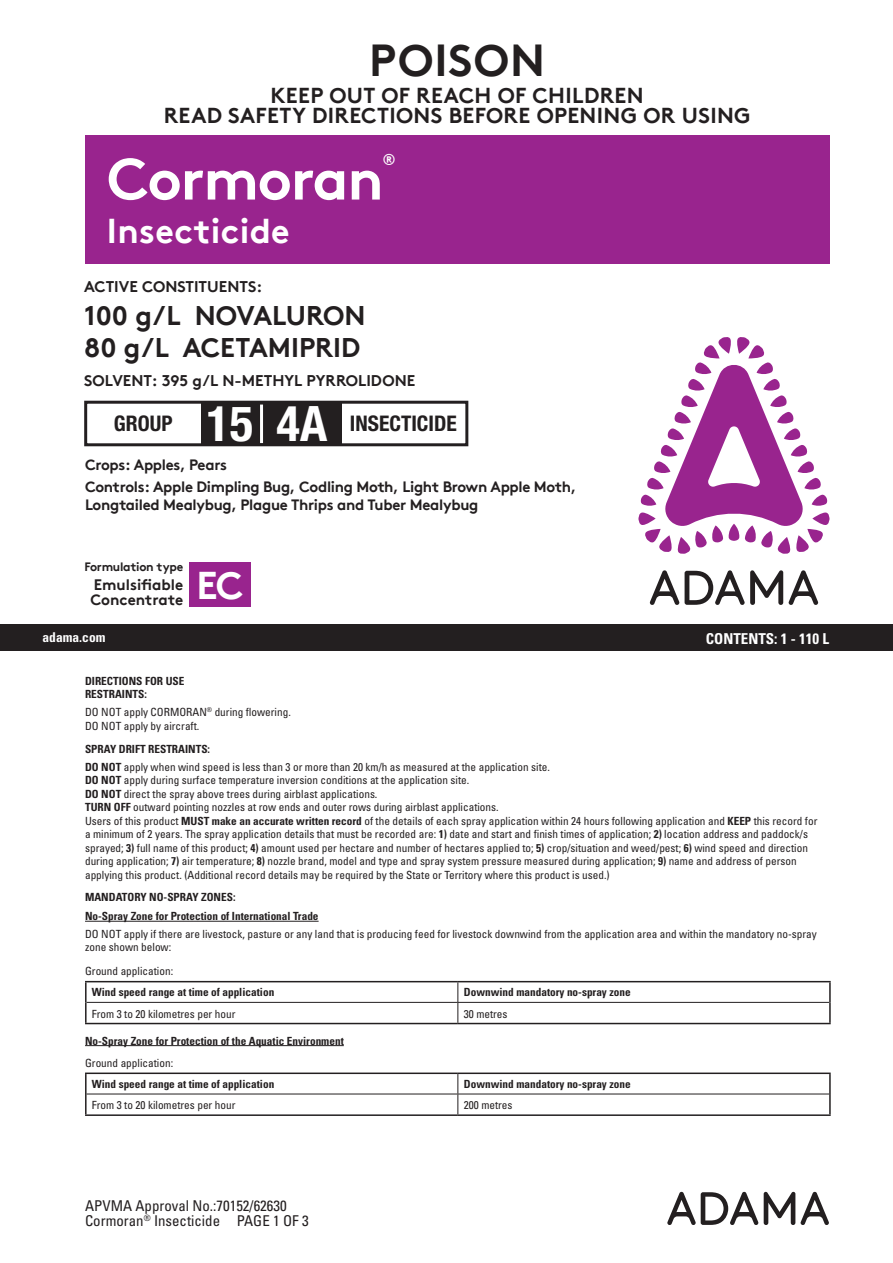
<style>
.page{position:relative;width:893px;height:1263px;background:#fff}
.page>*{position:absolute;margin:0;border:0;box-sizing:border-box;transform-origin:0 0}
.t1{font:700 58.35px "Brown TT";letter-spacing:-.02em;color:#fff}
.t2{font:700 condensed 48.9px "Helvetica Neue";color:#fff}
.t3{font:700 44.85px "Brown TT";letter-spacing:.02em;color:#231f20}
.t4{font:700 38.7px "Brown TT";color:#fff}
.t5{font:700 34.5px "Brown TT";letter-spacing:.01em;color:#fff}
.t6{font:700 27px "Brown TT";color:#231f20}
.t7{font:700 21.6px "Brown TT";letter-spacing:.015em;color:#231f20}
.t8{font:700 condensed 21.6px "Helvetica Neue";color:#231f20}
.t9{font:700 15.9px "Brown TT";color:#fff}
.t10{font:700 15.45px "Brown TT";color:#231f20}
.t11{font:700 15.15px/15.1px "Brown TT";color:#231f20}
.t12{font:700 15px/18px "Brown TT";letter-spacing:-.02em;color:#231f20}
.Text{font:700 condensed 15px "Univers";color:#fff}
.Body_Text{font:condensed 14.85px "Univers";color:#231f20}
.t13{font:700 condensed 13.5px "Univers";color:#fff}
.t14{font:700 12.15px "Brown TT";letter-spacing:-.02em;color:#231f20}
.Body_Text-2{font:condensed 11.25px/13.5px "Univers";color:#231f20}
.Body_Text-3{font:700 condensed 11.25px "Univers";color:#231f20}
.Bold_Body_Text{font:700 condensed 11.25px/13.5px "Univers";color:#231f20}
.Bold_Body_Text-2{font:condensed 11.25px "Univers";color:#231f20}
.s1{font-weight:700}
</style>
<div class="page">
<svg style="left:667px;top:1192px;width:91px;height:33px"></svg>
<svg style="left:801px;top:1192px;width:28px;height:33px"></svg>
<svg style="left:764px;top:1192px;width:31px;height:33px"></svg>
<hr style="left:85px;top:921px;width:234px;height:1px;background:#231f20">
<hr style="left:85px;top:1045px;width:259px;height:1px;background:#231f20">
<hr style="left:85px;top:981px;width:373px;height:1px;background:#231f20">
<hr style="left:85px;top:982px;width:2px;height:20px;background:#231f20">
<hr style="left:458px;top:981px;width:373px;height:1px;background:#231f20">
<hr style="left:829px;top:982px;width:2px;height:20px;background:#231f20">
<hr style="left:85px;top:1002px;width:2px;height:21px;background:#231f20">
<hr style="left:829px;top:1002px;width:2px;height:21px;background:#231f20">
<hr style="left:85px;top:1023px;width:373px;height:1px;background:#231f20">
<hr style="left:458px;top:1023px;width:373px;height:1px;background:#231f20">
<hr style="left:87px;top:1002px;width:371px;height:1px;background:#231f20">
<hr style="left:458px;top:1002px;width:371px;height:1px;background:#231f20">
<svg style="left:457px;top:982px;width:1px;height:41px"></svg>
<hr style="left:85px;top:1072px;width:373px;height:2px;background:#231f20">
<hr style="left:85px;top:1074px;width:2px;height:20px;background:#231f20">
<hr style="left:458px;top:1072px;width:373px;height:2px;background:#231f20">
<hr style="left:829px;top:1074px;width:2px;height:20px;background:#231f20">
<hr style="left:85px;top:1094px;width:2px;height:20px;background:#231f20">
<hr style="left:829px;top:1094px;width:2px;height:20px;background:#231f20">
<hr style="left:85px;top:1114px;width:373px;height:2px;background:#231f20">
<hr style="left:458px;top:1114px;width:373px;height:2px;background:#231f20">
<hr style="left:87px;top:1094px;width:371px;height:1px;background:#231f20">
<hr style="left:458px;top:1094px;width:371px;height:1px;background:#231f20">
<svg style="left:457px;top:1074px;width:1px;height:40px"></svg>
<div style="left:0;top:625px;width:893px;height:26px;background:#231f20"></div>
<div style="left:85px;top:136px;width:744px;height:128px;background:#99248e"></div>
<div style="left:189px;top:562px;width:62px;height:44px;background:#99248e"></div>
<svg style="left:650px;top:570px;width:29px;height:35px"></svg>
<svg style="left:789px;top:570px;width:29px;height:35px"></svg>
<svg style="left:685px;top:570px;width:98px;height:35px"></svg>
<svg style="left:638px;top:337px;width:191px;height:217px"></svg>
<div style="left:195px;top:402px;width:70px;height:43px;background:#231f20"></div>
<div style="left:262px;top:402px;width:80px;height:43px;background:#231f20"></div>
<div style="left:86px;top:402px;width:115px;height:43px;background:#fff"></div>
<hr style="left:260px;top:405px;width:3px;height:38px;background:#fff">
<div style="left:84px;top:401px;width:384px;height:45px;border:3px solid #231f20"></div>
<p class="t3" style="left:369px;top:33px;width:177px">POISON</p>
<p class="t7" style="left:271px;top:82px;width:375px">KEEP OUT OF REACH OF CHILDREN</p>
<p class="t7" style="left:164px;top:102px;width:588px">READ SAFETY DIRECTIONS BEFORE OPENING OR USING</p>
<p class="t1" style="left:107px;top:144px;width:278px">Cormoran</p>
<p class="t9" style="left:382px;top:150px;width:15px">®</p>
<p class="t5" style="left:107px;top:210px;width:184px">Insecticide</p>
<p class="t10" style="left:84px;top:277px;width:180px">ACTIVE CONSTITUENTS:</p>
<p class="t6" style="left:84px;top:299px;width:283px">100 g/L NOVALURON</p>
<p class="t6" style="left:84px;top:331px;width:278px">80 g/L ACETAMIPRID</p>
<p class="t10" style="left:84px;top:371px;width:333px">SOLVENT: 395 g/L N-METHYL PYRROLIDONE</p>
<p class="t8" style="left:114px;top:410px;width:60px">GROUP</p>
<p class="t2" style="left:206px;top:394px;width:48px">15</p>
<p class="t2" style="left:277px;top:394px;width:52px">4A</p>
<p class="t8" style="left:350px;top:410px;width:108px">INSECTICIDE</p>
<p class="t12" style="left:85px;top:456px;width:144px">Crops: Apples, Pears</p>
<p class="t12" style="left:85px;top:478px;width:493px">Controls: Apple Dimpling Bug, Codling Moth, Light Brown Apple Moth,<br>Longtailed Mealybug, Plague Thrips and Tuber Mealybug</p>
<p class="t14" style="left:84px;top:559px;width:100px">Formulation type</p>
<p class="t11" style="left:90px;top:577px;width:94px">Emulsifiable<br>Concentrate</p>
<p class="t4" style="left:197px;top:561px;width:48px">EC</p>
<p class="t13" style="left:43px;top:628px;width:64px">adama.com</p>
<p class="Text" style="left:706px;top:630px;width:125px">CONTENTS: 1 - 110 L</p>
<p class="Bold_Body_Text" style="left:85px;top:674px;width:101px">DIRECTIONS FOR USE<br>RESTRAINTS:</p>
<p class="Body_Text-2" style="left:85px;top:705px;width:207px">DO NOT apply CORMORAN<sup>®</sup> during flowering.</p>
<p class="Body_Text-2" style="left:85px;top:718px;width:116px">DO NOT apply by aircraft.</p>
<p class="Bold_Body_Text" style="left:85px;top:742px;width:127px">SPRAY DRIFT RESTRAINTS:</p>
<p class="Body_Text-2" style="left:85px;top:760px;width:466px"><span class="s1">DO NOT</span> apply when wind speed is less than 3 or more than 20 km/h as measured at the application site.</p>
<p class="Body_Text-2" style="left:85px;top:773px;width:386px"><span class="s1">DO NOT</span> apply during surface temperature inversion conditions at the application site.</p>
<p class="Body_Text-2" style="left:85px;top:787px;width:294px"><span class="s1">DO NOT</span> direct the spray above trees during airblast applications.</p>
<p class="Body_Text-2" style="left:85px;top:800px;width:415px"><span class="s1">TURN OFF</span> outward pointing nozzles at row ends and outer rows during airblast applications.</p>
<p class="Body_Text-2" style="left:85px;top:814px;width:734px">Users of this product <span class="s1">MUST make an accurate written record</span> of the details of each spray application within 24 hours following application and <span class="s1">KEEP</span> this record for a minimum of 2 years. The spray application details that must be recorded are: <span class="s1">1)</span> date and start and finish times of application; <span class="s1">2)</span> location address and paddock/s sprayed; <span class="s1">3)</span> full name of this product; <span class="s1">4)</span> amount used per hectare and number of hectares applied to; <span class="s1">5)</span> crop/situation and weed/pest; <span class="s1">6)</span> wind speed and direction during application; <span class="s1">7)</span> air temperature; <span class="s1">8)</span> nozzle brand, model and type and spray system pressure measured during application; <span class="s1">9)</span> name and address of person applying this product. (Additional record details may be required by the State or Territory where this product is used.)</p>
<p class="Bold_Body_Text" style="left:85px;top:890px;width:152px">MANDATORY NO-SPRAY ZONES:</p>
<p class="Body_Text-3" style="left:85px;top:909px;width:235px">No-Spray Zone for Protection of International Trade</p>
<p class="Body_Text-2" style="left:85px;top:927px;width:733px">DO NOT apply if there are livestock, pasture or any land that is producing feed for livestock downwind from the application area and within the mandatory no-spray zone shown below:</p>
<p class="Bold_Body_Text-2" style="left:85px;top:964px;width:90px">Ground application:</p>
<p class="Body_Text-3" style="left:92px;top:985px;width:184px">Wind speed range at time of application</p>
<p class="Body_Text-3" style="left:464px;top:985px;width:168px">Downwind mandatory no-spray zone</p>
<p class="Body_Text-2" style="left:92px;top:1006px;width:145px">From 3 to 20 kilometres per hour</p>
<p class="Body_Text-2" style="left:464px;top:1006px;width:45px">30 metres</p>
<p class="Body_Text-3" style="left:85px;top:1034px;width:260px">No-Spray Zone for Protection of the Aquatic Environment</p>
<p class="Body_Text-2" style="left:85px;top:1055px;width:90px">Ground application:</p>
<p class="Body_Text-3" style="left:92px;top:1077px;width:184px">Wind speed range at time of application</p>
<p class="Body_Text-3" style="left:464px;top:1077px;width:168px">Downwind mandatory no-spray zone</p>
<p class="Body_Text-2" style="left:92px;top:1098px;width:145px">From 3 to 20 kilometres per hour</p>
<p class="Body_Text-2" style="left:464px;top:1098px;width:50px">200 metres</p>
<p class="Body_Text" style="left:85px;top:1196px;width:203px">APVMA Approval No.:70152/62630</p>
<p class="Body_Text" style="left:85px;top:1211px;width:225px">Cormoran<sup>®</sup> Insecticide PAGE 1 OF 3</p>
</div>
